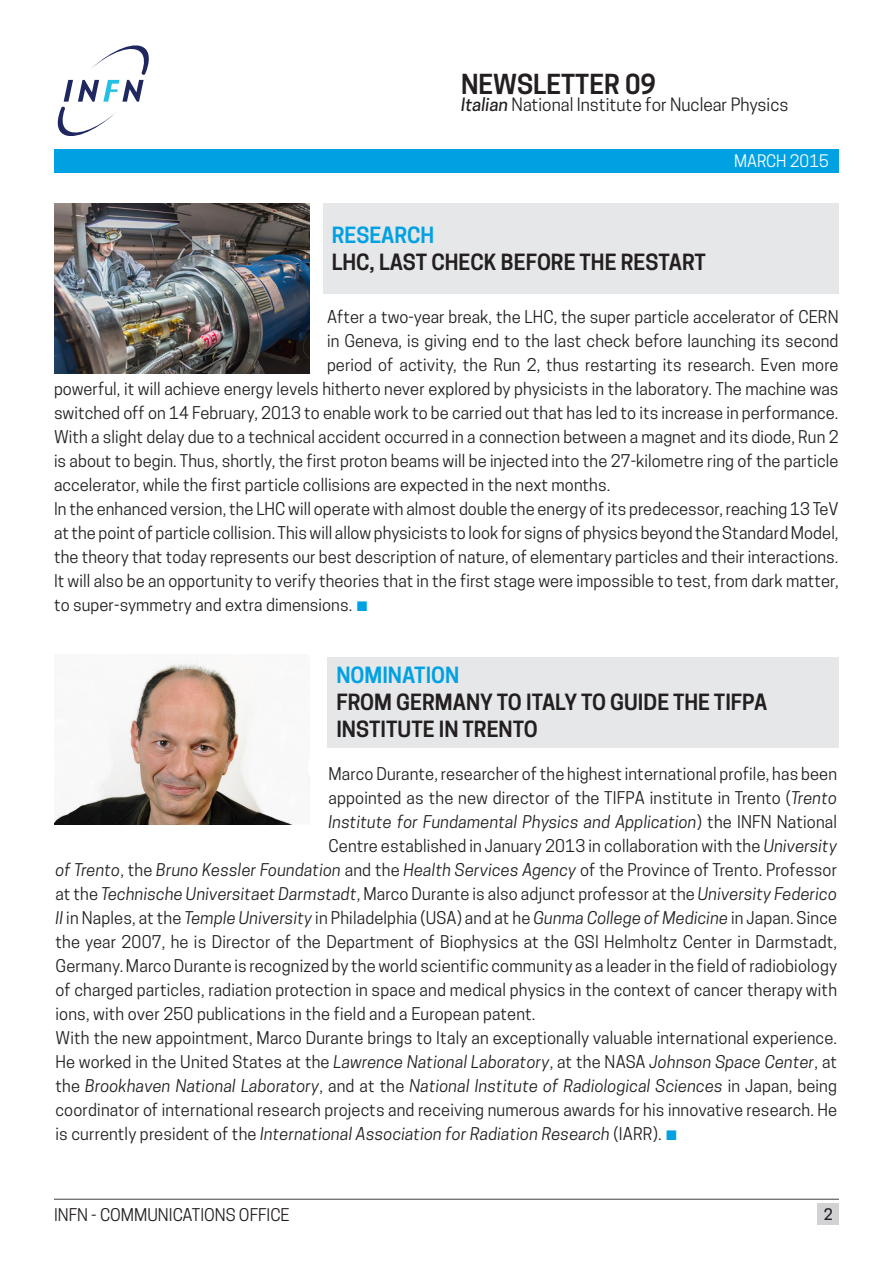
<style>
.page{position:relative;width:893px;height:1263px;background:#fff}
.page>*{position:absolute;margin:0;border:0;box-sizing:border-box;transform-origin:0 0}
.t1{font:600 25.95px "Cooper Hewitt";color:#231f20}
.t2{font:600 21px "Cooper Hewitt";color:#231f20}
.t3{font:600 21px "Cooper Hewitt";color:#00a1e3}
.t4{font:17.25px "Cooper Hewitt";color:#231f20}
.t5{font:16.5px/24px "Cooper Hewitt";letter-spacing:.005em;color:#231f20;text-align:justify}
.t6{font:italic 16.5px "Cooper Hewitt";letter-spacing:.01em;color:#231f20}
.t7{font:16.2px "Cooper Hewitt";color:#fff}
.t8{font:500 15px "Cooper Hewitt";color:#231f20}
.s1{font-weight:500;font-style:italic}
.s2{font-size:18px;color:#00a1e3}
.s3{font-style:italic}
.s4{font-style:normal}
</style>
<div class="page">
<div style="left:54px;top:149px;width:785px;height:23px;background:#00a1e3"></div>
<hr style="left:54px;top:1199px;width:785px;height:1px;background:#3e3e3f">
<div style="left:818px;top:1203px;width:21px;height:22px;background:#d1d2d4"></div>
<svg style="left:57px;top:45px;width:92px;height:91px"></svg>
<img style="left:54px;top:203px;width:255px;height:171px">
<div style="left:323px;top:203px;width:516px;height:91px;background:#e6e7e9"></div>
<img style="left:54px;top:658px;width:255px;height:167px">
<div style="left:328px;top:657px;width:511px;height:91px;background:#e6e7e9"></div>
<p class="t1" style="left:461px;top:69px;width:197px">NEWSLETTER 09</p>
<p class="t4" style="left:461px;top:95px;width:329px"><span class="s1">Italian</span> National Institute for Nuclear Physics</p>
<p class="t7" style="left:734px;top:151px;width:96px">MARCH 2015</p>
<p class="t3" style="left:332px;top:223px;width:104px">RESEARCH</p>
<p class="t2" style="left:332px;top:250px;width:376px">LHC, LAST CHECK BEFORE THE RESTART</p>
<p class="t5" style="left:327px;top:305px;width:513px">After a two-year break, the LHC, the super particle accelerator of CERN</p>
<p class="t5" style="left:327px;top:329px;width:513px">in Geneva, is giving end to the last check before launching its second</p>
<p class="t5" style="left:327px;top:353px;width:513px">period of activity, the Run 2, thus restarting its research. Even more</p>
<p class="t5" style="left:54px;top:377px;width:786px">powerful, it will achieve energy levels hitherto never explored by physicists in the laboratory. The machine was</p>
<p class="t5" style="left:54px;top:401px;width:786px">switched off on 14 February, 2013 to enable work to be carried out that has led to its increase in performance.</p>
<p class="t5" style="left:54px;top:425px;width:786px">With a slight delay due to a technical accident occurred in a connection between a magnet and its diode, Run 2</p>
<p class="t5" style="left:54px;top:449px;width:786px">is about to begin. Thus, shortly, the first proton beams will be injected into the 27-kilometre ring of the particle</p>
<p class="t5" style="left:54px;top:473px;width:558px">accelerator, while the first particle collisions are expected in the next months.</p>
<p class="t5" style="left:54px;top:497px;width:786px">In the enhanced version, the LHC will operate with almost double the energy of its predecessor, reaching 13 TeV at the point of particle collision. This will allow physicists to look for signs of physics beyond the Standard Model, the theory that today represents our best description of nature, of elementary particles and their interactions.<br>It will also be an opportunity to verify theories that in the first stage were impossible to test, from dark matter, to super-symmetry and extra dimensions. <span class="s2">▪</span></p>
<p class="t3" style="left:336px;top:663px;width:125px">NOMINATION</p>
<p class="t2" style="left:336px;top:690px;width:433px">FROM GERMANY TO ITALY TO GUIDE THE TIFPA</p>
<p class="t2" style="left:336px;top:717px;width:203px">INSTITUTE IN TRENTO</p>
<p class="t5" style="left:328px;top:762px;width:510px">Marco Durante, researcher of the highest international profile, has been</p>
<p class="t5" style="left:328px;top:786px;width:510px">appointed as the new director of the TIFPA institute in Trento (<span class="s3">Trento</span></p>
<p class="t6" style="left:328px;top:812px;width:510px">Institute for Fundamental Physics and Application<span class="s4">) the INFN National</span></p>
<p class="t5" style="left:328px;top:834px;width:510px">Centre established in January 2013 in collaboration with the <span class="s3">University</span></p>
<p class="t6" style="left:55px;top:860px;width:783px">of Trento<span class="s4">, the</span> Bruno Kessler Foundation <span class="s4">and the</span> Health Services Agency <span class="s4">of the Province of Trento. Professor</span></p>
<p class="t6" style="left:55px;top:884px;width:783px"><span class="s4">at the</span> Technische Universitaet Darmstadt<span class="s4">, Marco Durante is also adjunct professor at the</span> University Federico</p>
<p class="t5" style="left:55px;top:906px;width:783px"><span class="s3">II</span> in Naples, at the <span class="s3">Temple University</span> in Philadelphia (USA) and at he <span class="s3">Gunma College of Medicine</span> in Japan. Since</p>
<p class="t5" style="left:55px;top:930px;width:783px">the year 2007, he is Director of the Department of Biophysics at the GSI Helmholtz Center in Darmstadt,</p>
<p class="t5" style="left:55px;top:954px;width:783px">Germany. Marco Durante is recognized by the world scientific community as a leader in the field of radiobiology</p>
<p class="t5" style="left:55px;top:978px;width:783px">of charged particles, radiation protection in space and medical physics in the context of cancer therapy with</p>
<p class="t5" style="left:55px;top:1002px;width:481px">ions, with over 250 publications in the field and a European patent.</p>
<p class="t5" style="left:55px;top:1026px;width:783px">With the new appointment, Marco Durante brings to Italy an exceptionally valuable international experience.<br>He worked in the United States at the <span class="s3">Lawrence National Laboratory</span>, at the NASA <span class="s3">Johnson Space Center</span>, at the <span class="s3">Brookhaven National Laboratory</span>, and at the <span class="s3">National Institute of Radiological Sciences</span> in Japan, being coordinator of international research projects and receiving numerous awards for his innovative research. He is currently president of the <span class="s3">International Association for Radiation Research</span> (IARR). <span class="s2">▪</span></p>
<p class="t5" style="left:54px;top:1203px;width:237px">INFN - COMMUNICATIONS OFFICE</p>
<p class="t8" style="left:824px;top:1205px;width:10px">2</p>
</div>
